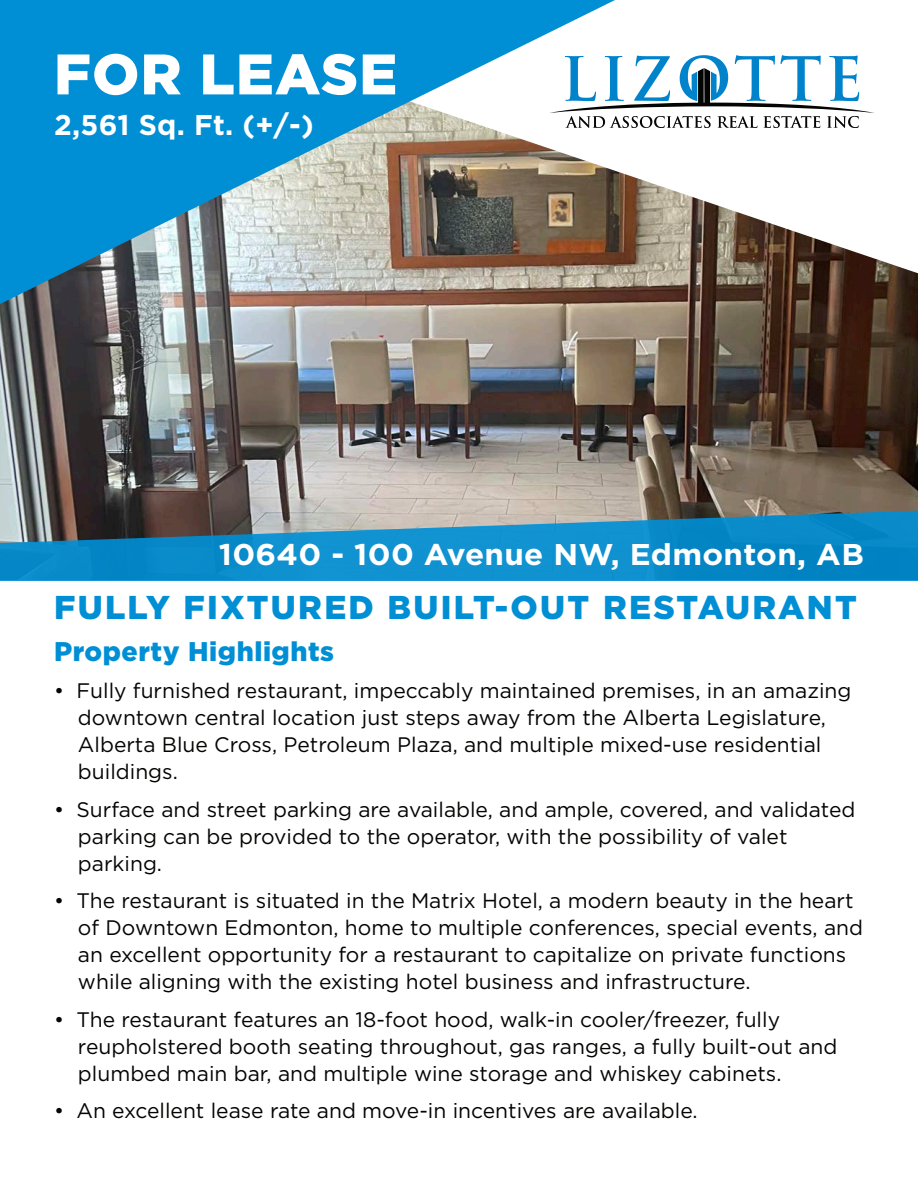
<style>
.page{position:relative;width:918px;height:1188px;background:#fff}
.page>*{position:absolute;margin:0;border:0;box-sizing:border-box;transform-origin:0 0}
.bullet_features{font:900 57px "Gotham";letter-spacing:.02em;color:#fff}
.bullet_features-2{font:900 33px "Gotham";letter-spacing:.07em;color:#008fd5}
.bullet_features-3{font:700 30px "Gotham";letter-spacing:.01em;color:#fff;scale:1.04 1}
.bullet_features-4{font:700 28.5px "Gotham";letter-spacing:.01em;color:#fff}
.t1{font:900 27px "Gotham";letter-spacing:.02em;color:#008fd5}
.t2{font:21px/27px "Gotham";color:#040503}
</style>
<div class="page">
<img style="left:0;top:274px;width:918px;height:133px">
<svg style="left:619px;top:172px;width:299px;height:102px"></svg>
<svg style="left:619px;top:55px;width:255px;height:73px"></svg>
<img style="left:0;top:407px;width:918px;height:174px">
<img style="left:0;top:0;width:619px;height:306px">
<p class="bullet_features" style="left:54px;top:35px;width:345px">FOR LEASE</p>
<p class="bullet_features-4" style="left:54px;top:106px;width:261px">2,561 Sq. Ft. (+/-)</p>
<p class="bullet_features-3" style="left:219px;top:535px;width:622px">10640 - 100 Avenue NW, Edmonton, AB</p>
<p class="bullet_features-2" style="left:54px;top:585px;width:804px">FULLY FIXTURED BUILT-OUT RESTAURANT</p>
<p class="t1" style="left:54px;top:632px;width:282px">Property Highlights</p>
<p class="t2" style="left:78px;top:677px;width:775px;text-indent:-24px">• Fully furnished restaurant, impeccably maintained premises, in an amazing downtown central location just steps away from the Alberta Legislature, Alberta Blue Cross, Petroleum Plaza, and multiple mixed-use residential buildings.</p>
<p class="t2" style="left:78px;top:795px;width:779px;text-indent:-24px">• Surface and street parking are available, and ample, covered, and validated parking can be provided to the operator, with the possibility of valet parking.</p>
<p class="t2" style="left:78px;top:887px;width:787px;text-indent:-24px">• The restaurant is situated in the Matrix Hotel, a modern beauty in the heart of Downtown Edmonton, home to multiple conferences, special events, and an excellent opportunity for a restaurant to capitalize on private functions while aligning with the existing hotel business and infrastructure.</p>
<p class="t2" style="left:78px;top:1005px;width:761px;text-indent:-24px">• The restaurant features an 18-foot hood, walk-in cooler/freezer, fully reupholstered booth seating throughout, gas ranges, a fully built-out and plumbed main bar, and multiple wine storage and whiskey cabinets.</p>
<p class="t2" style="left:54px;top:1097px;width:645px">• An excellent lease rate and move-in incentives are available.</p>
</div>
